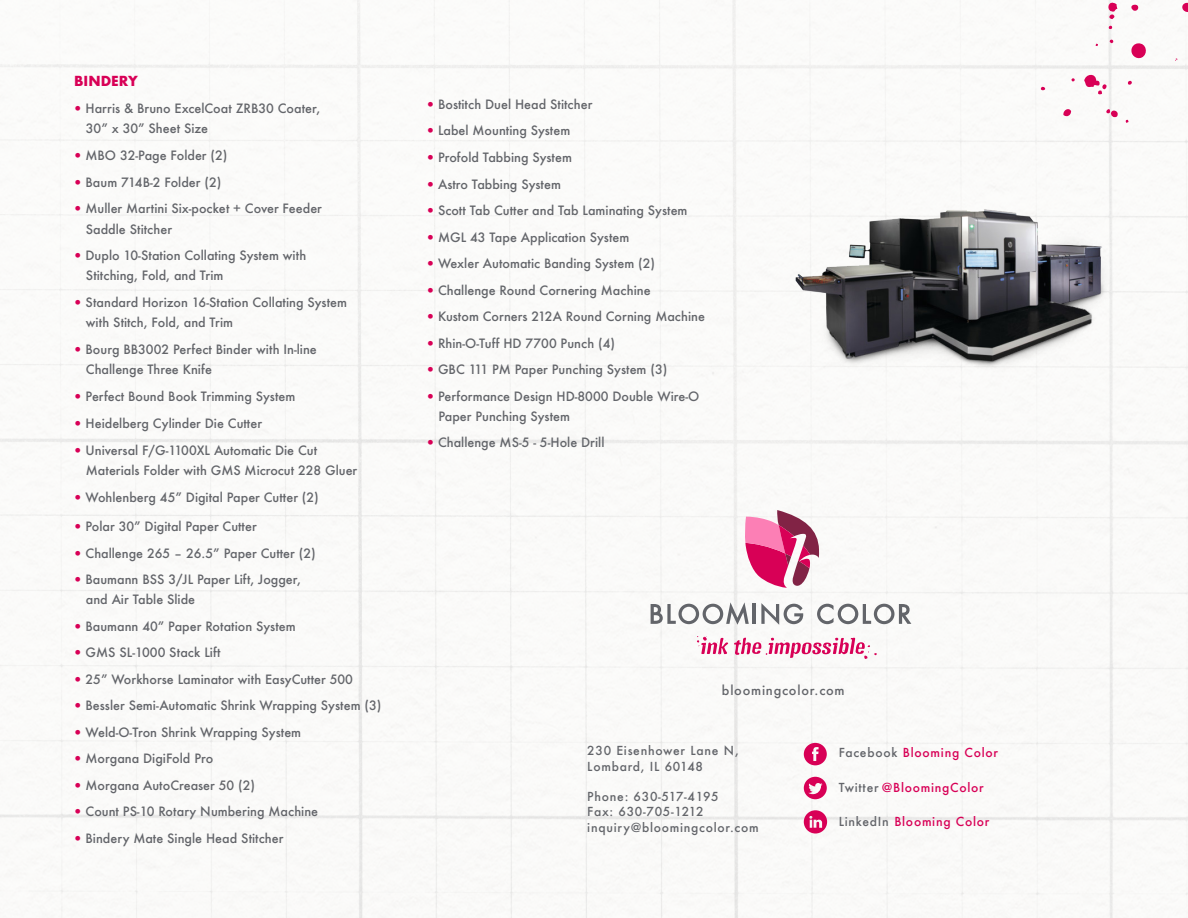
<style>
.page{position:relative;width:1188px;height:918px;background:#fff}
.page>*{position:absolute;margin:0;border:0;box-sizing:border-box;transform-origin:0 0}
.body{font:700 13.5px "Futura";color:#d80056}
.t1{font:500 12.75px "Futura";letter-spacing:.06em;color:#63656a}
.body-2{font:500 12.6px/20.1px "Futura";color:#63656a}
.t2{font:500 12.15px/15.1px "Futura";letter-spacing:.06em;color:#63656a}
.t3{font:500 12.15px "Futura";letter-spacing:.06em;color:#d80056}
.s1{font-weight:400;color:#d80056}
.s2{color:#63656a}
</style>
<div class="page">
<img style="left:0;top:0;width:1188px;height:918px">
<svg style="left:651px;top:602px;width:98px;height:23px"></svg>
<hr style="left:753px;top:603px;width:3px;height:21px;background:#63656a">
<svg style="left:761px;top:603px;width:42px;height:22px"></svg>
<svg style="left:817px;top:604px;width:94px;height:20px"></svg>
<svg style="left:697px;top:636px;width:31px;height:18px"></svg>
<svg style="left:734px;top:637px;width:143px;height:22px"></svg>
<svg style="left:745px;top:510px;width:74px;height:78px"></svg>
<svg style="left:1181px;top:2px;width:7px;height:13px"></svg>
<svg style="left:1129px;top:4px;width:11px;height:7px"></svg>
<svg style="left:1105px;top:0;width:12px;height:29px"></svg>
<svg style="left:1130px;top:43px;width:18px;height:17px"></svg>
<svg style="left:1110px;top:38px;width:4px;height:5px"></svg>
<svg style="left:1126px;top:79px;width:6px;height:6px"></svg>
<svg style="left:1071px;top:78px;width:4px;height:4px"></svg>
<svg style="left:1041px;top:86px;width:5px;height:5px"></svg>
<svg style="left:1063px;top:107px;width:8px;height:11px"></svg>
<svg style="left:1103px;top:105px;width:26px;height:18px"></svg>
<svg style="left:1084px;top:73px;width:23px;height:22px"></svg>
<svg style="left:804px;top:743px;width:23px;height:22px"></svg>
<svg style="left:804px;top:777px;width:23px;height:22px"></svg>
<svg style="left:804px;top:810px;width:23px;height:24px"></svg>
<img style="left:770px;top:184px;width:359px;height:201px">
<p class="body" style="left:74px;top:71px;width:65px">BINDERY</p>
<p class="body-2" style="left:86px;top:98px;width:236px;text-indent:-12px"><span class="s1">•</span> Harris &amp; Bruno ExcelCoat ZRB30 Coater,<br>30” x 30” Sheet Size</p>
<p class="body-2" style="left:74px;top:145px;width:155px"><span class="s1">•</span> MBO 32-Page Folder (2)</p>
<p class="body-2" style="left:74px;top:172px;width:149px"><span class="s1">•</span> Baum 714B-2 Folder (2)</p>
<p class="body-2" style="left:86px;top:199px;width:238px;text-indent:-12px"><span class="s1">•</span> Muller Martini Six-pocket + Cover Feeder<br>Saddle Stitcher</p>
<p class="body-2" style="left:86px;top:245px;width:222px;text-indent:-12px"><span class="s1">•</span> Duplo 10-Station Collating System with<br>Stitching, Fold, and Trim</p>
<p class="body-2" style="left:86px;top:292px;width:263px;text-indent:-12px"><span class="s1">•</span> Standard Horizon 16-Station Collating System with Stitch, Fold, and Trim</p>
<p class="body-2" style="left:86px;top:339px;width:232px;text-indent:-12px"><span class="s1">•</span> Bourg BB3002 Perfect Binder with In-line<br>Challenge Three Knife</p>
<p class="body-2" style="left:74px;top:386px;width:223px"><span class="s1">•</span> Perfect Bound Book Trimming System</p>
<p class="body-2" style="left:74px;top:413px;width:189px"><span class="s1">•</span> Heidelberg Cylinder Die Cutter</p>
<p class="body-2" style="left:86px;top:440px;width:273px;text-indent:-12px"><span class="s1">•</span> Universal F/G-1100XL Automatic Die Cut<br>Materials Folder with GMS Microcut 228 Gluer</p>
<p class="body-2" style="left:74px;top:487px;width:246px"><span class="s1">•</span> Wohlenberg 45” Digital Paper Cutter (2)</p>
<p class="body-2" style="left:74px;top:516px;width:184px"><span class="s1">•</span> Polar 30” Digital Paper Cutter</p>
<p class="body-2" style="left:74px;top:543px;width:243px"><span class="s1">•</span> Challenge 265 – 26.5” Paper Cutter (2)</p>
<p class="body-2" style="left:86px;top:569px;width:217px;text-indent:-12px"><span class="s1">•</span> Baumann BSS 3/JL Paper Lift, Jogger, and Air Table Slide</p>
<p class="body-2" style="left:74px;top:616px;width:223px"><span class="s1">•</span> Baumann 40” Paper Rotation System</p>
<p class="body-2" style="left:74px;top:642px;width:148px"><span class="s1">•</span> GMS SL-1000 Stack Lift</p>
<p class="body-2" style="left:74px;top:669px;width:280px"><span class="s1">•</span> 25” Workhorse Laminator with EasyCutter 500</p>
<p class="body-2" style="left:74px;top:695px;width:309px"><span class="s1">•</span> Bessler Semi-Automatic Shrink Wrapping System (3)</p>
<p class="body-2" style="left:74px;top:722px;width:228px"><span class="s1">•</span> Weld-O-Tron Shrink Wrapping System</p>
<p class="body-2" style="left:74px;top:748px;width:141px"><span class="s1">•</span> Morgana DigiFold Pro</p>
<p class="body-2" style="left:74px;top:775px;width:182px"><span class="s1">•</span> Morgana AutoCreaser 50 (2)</p>
<p class="body-2" style="left:74px;top:802px;width:245px"><span class="s1">•</span> Count PS-10 Rotary Numbering Machine</p>
<p class="body-2" style="left:74px;top:828px;width:211px"><span class="s1">•</span> Bindery Mate Single Head Stitcher</p>
<p class="body-2" style="left:427px;top:94px;width:167px"><span class="s1">•</span> Bostitch Duel Head Stitcher</p>
<p class="body-2" style="left:427px;top:121px;width:145px"><span class="s1">•</span> Label Mounting System</p>
<p class="body-2" style="left:427px;top:147px;width:147px"><span class="s1">•</span> Profold Tabbing System</p>
<p class="body-2" style="left:427px;top:174px;width:136px"><span class="s1">•</span> Astro Tabbing System</p>
<p class="body-2" style="left:427px;top:200px;width:262px"><span class="s1">•</span> Scott Tab Cutter and Tab Laminating System</p>
<p class="body-2" style="left:427px;top:227px;width:204px"><span class="s1">•</span> MGL 43 Tape Application System</p>
<p class="body-2" style="left:427px;top:253px;width:230px"><span class="s1">•</span> Wexler Automatic Banding System (2)</p>
<p class="body-2" style="left:427px;top:280px;width:225px"><span class="s1">•</span> Challenge Round Cornering Machine</p>
<p class="body-2" style="left:427px;top:306px;width:280px"><span class="s1">•</span> Kustom Corners 212A Round Corning Machine</p>
<p class="body-2" style="left:427px;top:333px;width:190px"><span class="s1">•</span> Rhin-O-Tuff HD 7700 Punch (4)</p>
<p class="body-2" style="left:427px;top:360px;width:242px"><span class="s1">•</span> GBC 111 PM Paper Punching System (3)</p>
<p class="body-2" style="left:438px;top:386px;width:263px;text-indent:-12px"><span class="s1">•</span> Performance Design HD-8000 Double Wire-O<br>Paper Punching System</p>
<p class="body-2" style="left:427px;top:432px;width:179px"><span class="s1">•</span> Challenge MS-5 - 5-Hole Drill</p>
<p class="t1" style="left:722px;top:682px;width:124px">bloomingcolor.com</p>
<p class="t2" style="left:587px;top:743px;width:153px">230 Eisenhower Lane N,<br>Lombard, IL 60148</p>
<p class="t2" style="left:587px;top:789px;width:133px">Phone: 630-517-4195</p>
<p class="t2" style="left:587px;top:804px;width:118px">Fax: 630-705-1212</p>
<p class="t2" style="left:587px;top:819px;width:173px">inquiry@bloomingcolor.com</p>
<p class="t3" style="left:839px;top:744px;width:161px"><span class="s2">Facebook</span> Blooming Color</p>
<p class="t3" style="left:839px;top:779px;width:147px"><span class="s2">Twitter</span> @BloomingColor</p>
<p class="t3" style="left:839px;top:813px;width:152px"><span class="s2">LinkedIn</span> Blooming Color</p>
</div>
